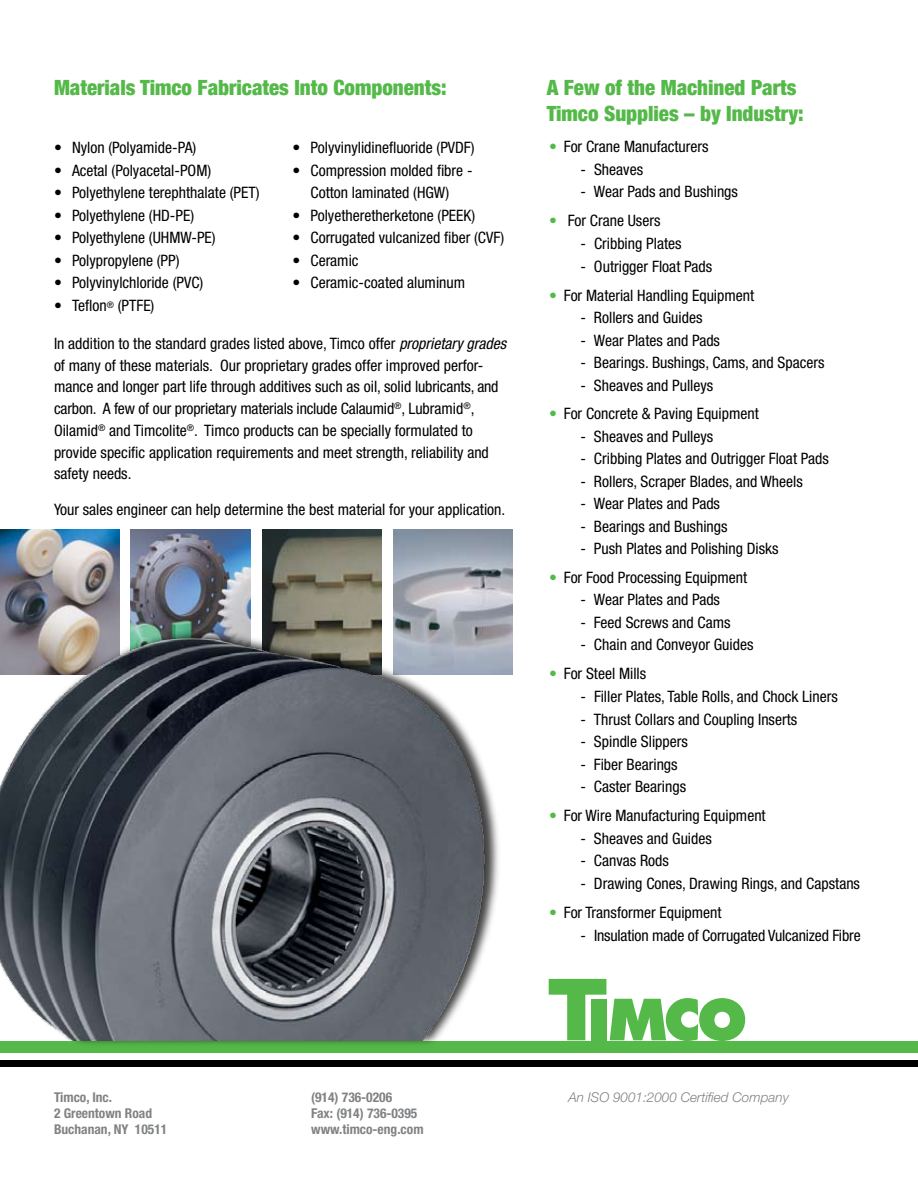
<style>
.page{position:relative;width:918px;height:1188px;background:#fff}
.page>*{position:absolute;margin:0;border:0;box-sizing:border-box;transform-origin:0 0}
.t1{font:900 condensed 21px/25.5px "Helvetica Neue";color:#54b948}
.t2{font:condensed 15.75px/21.8px "Helvetica Neue LT Std";color:#000;text-align:center}
.t3{font:700 condensed 13.5px/16.2px "Helvetica Neue LT Std";color:#808284}
.t4{font:italic 300 13.5px "Helvetica Neue LT Std";color:#808284}
.s1{font-style:italic}
.s2{color:#54b948}
</style>
<div class="page">
<svg style="left:597px;top:979px;width:148px;height:62px"></svg>
<div style="left:0;top:1041px;width:918px;height:12px;background:#54b948"></div>
<div style="left:0;top:1060px;width:918px;height:7px;background:#000"></div>
<img style="left:393px;top:530px;width:120px;height:47px">
<img style="left:262px;top:530px;width:120px;height:47px">
<img style="left:131px;top:530px;width:119px;height:47px">
<img style="left:0;top:530px;width:119px;height:47px">
<img style="left:0;top:577px;width:597px;height:464px">
<h1 class="t1" style="left:54px;top:75px;width:394px">Materials Timco Fabricates Into Components:</h1>
<h1 class="t1" style="left:547px;top:75px;width:259px">A Few of the Machined Parts<br>Timco Supplies – by Industry:</h1>
<p class="t2" style="left:54px;top:137px;width:144px">• Nylon (Polyamide-PA)</p>
<p class="t2" style="left:54px;top:159px;width:159px">• Acetal (Polyacetal-POM)</p>
<p class="t2" style="left:54px;top:182px;width:207px">• Polyethylene terephthalate (PET)</p>
<p class="t2" style="left:54px;top:204px;width:142px">• Polyethylene (HD-PE)</p>
<p class="t2" style="left:54px;top:227px;width:163px">• Polyethylene (UHMW-PE)</p>
<p class="t2" style="left:54px;top:249px;width:127px">• Polypropylene (PP)</p>
<p class="t2" style="left:54px;top:272px;width:151px">• Polyvinylchloride (PVC)</p>
<p class="t2" style="left:54px;top:294px;width:102px">• Teflon<sup>®</sup> (PTFE)</p>
<p class="t2" style="left:293px;top:137px;width:184px">• Polyvinylidinefluoride (PVDF)</p>
<p class="t2" style="left:293px;top:159px;width:182px;line-height:22.5px">• Compression molded fibre -<br>Cotton laminated (HGW)</p>
<p class="t2" style="left:292px;top:204px;width:184px">• Polyetheretherketone (PEEK)</p>
<p class="t2" style="left:292px;top:227px;width:213px">• Corrugated vulcanized fiber (CVF)</p>
<p class="t2" style="left:292px;top:249px;width:68px">• Ceramic</p>
<p class="t2" style="left:292px;top:272px;width:174px">• Ceramic-coated aluminum</p>
<p class="t2" style="left:54px;top:332px;width:454px;text-align:left">In addition to the standard grades listed above, Timco offer <span class="s1">proprietary grades </span>of many of these materials. Our proprietary grades offer improved perfor&shy;mance and longer part life through additives such as oil, solid lubricants, and carbon. A few of our proprietary materials include Calaumid<sup>®</sup>, Lubramid<sup>®</sup>, Oilamid<sup>®</sup> and Timcolite<sup>®</sup>. Timco products can be specially formulated to provide specific application requirements and meet strength, reliability and safety needs.</p>
<p class="t2" style="left:54px;top:498px;width:453px">Your sales engineer can help determine the best material for your application.</p>
<p class="t2" style="left:549px;top:136px;width:161px"><span class="s2">•</span> For Crane Manufacturers</p>
<p class="t2" style="left:581px;top:158px;width:64px">- Sheaves</p>
<p class="t2" style="left:581px;top:181px;width:159px">- Wear Pads and Bushings</p>
<p class="t2" style="left:549px;top:210px;width:113px"><span class="s2">•</span> For Crane Users</p>
<p class="t2" style="left:581px;top:232px;width:103px">- Cribbing Plates</p>
<p class="t2" style="left:581px;top:255px;width:133px">- Outrigger Float Pads</p>
<p class="t2" style="left:549px;top:284px;width:207px"><span class="s2">•</span> For Material Handling Equipment</p>
<p class="t2" style="left:581px;top:307px;width:123px">- Rollers and Guides</p>
<p class="t2" style="left:580px;top:329px;width:141px">- Wear Plates and Pads</p>
<p class="t2" style="left:580px;top:352px;width:246px">- Bearings. Bushings, Cams, and Spacers</p>
<p class="t2" style="left:580px;top:374px;width:134px">- Sheaves and Pulleys</p>
<p class="t2" style="left:549px;top:403px;width:211px"><span class="s2">•</span> For Concrete &amp; Paving Equipment</p>
<p class="t2" style="left:581px;top:425px;width:134px">- Sheaves and Pulleys</p>
<p class="t2" style="left:580px;top:448px;width:250px">- Cribbing Plates and Outrigger Float Pads</p>
<p class="t2" style="left:580px;top:470px;width:224px">- Rollers, Scraper Blades, and Wheels</p>
<p class="t2" style="left:580px;top:493px;width:141px">- Wear Plates and Pads</p>
<p class="t2" style="left:580px;top:515px;width:149px">- Bearings and Bushings</p>
<p class="t2" style="left:581px;top:538px;width:200px">- Push Plates and Polishing Disks</p>
<p class="t2" style="left:549px;top:566px;width:200px"><span class="s2">•</span> For Food Processing Equipment</p>
<p class="t2" style="left:581px;top:589px;width:141px">- Wear Plates and Pads</p>
<p class="t2" style="left:580px;top:611px;width:152px">- Feed Screws and Cams</p>
<p class="t2" style="left:580px;top:634px;width:174px">- Chain and Conveyor Guides</p>
<p class="t2" style="left:549px;top:663px;width:99px"><span class="s2">•</span> For Steel Mills</p>
<p class="t2" style="left:581px;top:685px;width:259px">- Filler Plates, Table Rolls, and Chock Liners</p>
<p class="t2" style="left:580px;top:708px;width:218px">- Thrust Collars and Coupling Inserts</p>
<p class="t2" style="left:580px;top:730px;width:109px">- Spindle Slippers</p>
<p class="t2" style="left:580px;top:753px;width:99px">- Fiber Bearings</p>
<p class="t2" style="left:581px;top:775px;width:107px">- Caster Bearings</p>
<p class="t2" style="left:549px;top:805px;width:218px"><span class="s2">•</span> For Wire Manufacturing Equipment</p>
<p class="t2" style="left:581px;top:827px;width:133px">- Sheaves and Guides</p>
<p class="t2" style="left:580px;top:850px;width:90px">- Canvas Rods</p>
<p class="t2" style="left:581px;top:872px;width:281px">- Drawing Cones, Drawing Rings, and Capstans</p>
<p class="t2" style="left:549px;top:901px;width:174px"><span class="s2">•</span> For Transformer Equipment</p>
<p class="t2" style="left:581px;top:924px;width:282px">- Insulation made of Corrugated Vulcanized Fibre</p>
<p class="t3" style="left:54px;top:1089px;width:115px">Timco, Inc.<br>2 Greentown Road<br>Buchanan, NY 10511</p>
<p class="t3" style="left:311px;top:1089px;width:114px">(914) 736-0206<br>Fax: (914) 736-0395 www.timco-eng.com</p>
<p class="t4" style="left:568px;top:1089px;width:222px">An ISO 9001:2000 Certified Company</p>
</div>
